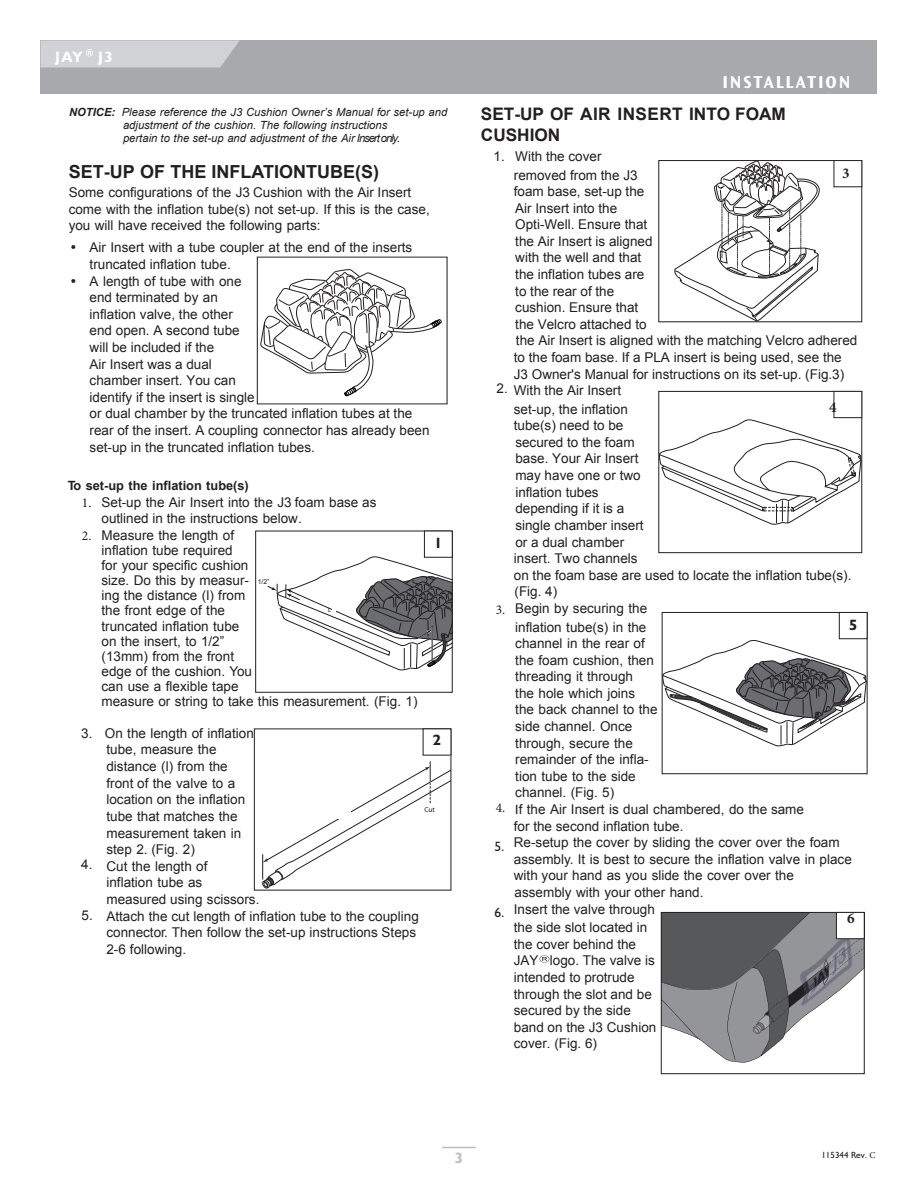
<style>
.page{position:relative;width:918px;height:1188px;background:#fff}
.page>*{position:absolute;margin:0;border:0;box-sizing:border-box;transform-origin:0 0}
.t1{font:700 18px "Arial";color:#231f20}
.t2{font:18px "Ocean Sans MM.648.wt.475.wd";letter-spacing:.105em;color:#fff}
.t3{font:700 17.25px/20.7px "Arial";color:#231f20}
.t4{font:700 15px "Humanist 521 BT";color:#fff}
.t5{font:700 15px "Humanist 521 BT";color:#231f20}
.t6{font:700 15px "Minion Pro";color:#231f20}
.t7{font:700 15px "Humanist 521 BT";color:#bcbdc0}
.t8{font:13.5px/16.6px "Arial";color:#231f20}
.t9{font:13.5px/16.6px "Arial";color:#221e1f}
.t10{font:13.5px "Minion Pro";color:#231f20}
.t11{font:13.5px "Humanist 521 BT";color:#231f20}
.t12{font:700 12.75px "Arial";color:#231f20}
.t13{font:italic 11.25px/13px "Arial";color:#231f20}
.t14{font:9px "Humanist 521 BT";color:#231f20}
.t15{font:7.35px "Myriad Pro";color:#231f20}
.t16{font:6.3px "Myriad Pro";color:#231f20}
.s1{font-weight:700}
.s2{font-family:"Humanist 521 BT"}
.s3{font-family:"Minion Pro"}
.s4{font-size:6.75px}
</style>
<div class="page">
<div style="left:40px;top:40px;width:838px;height:54px;background:#a8a9ad"></div>
<hr style="left:442px;top:1147px;width:34px;height:1px;background:#bcbdc0">
<svg style="left:261px;top:269px;width:180px;height:127px"></svg>
<svg style="left:267px;top:557px;width:184px;height:113px"></svg>
<div style="left:255px;top:531px;width:198px;height:162px;border:1px solid #231f20"></div>
<div style="left:424px;top:531px;width:29px;height:27px;border:1px solid #231f20"></div>
<svg style="left:663px;top:914px;width:200px;height:149px"></svg>
<div style="left:661px;top:912px;width:204px;height:162px;border:1px solid #231f20"></div>
<div style="left:836px;top:912px;width:28px;height:27px;background:#fff"></div>
<div style="left:836px;top:912px;width:29px;height:27px;border:1px solid #231f20"></div>
<svg style="left:664px;top:640px;width:202px;height:106px"></svg>
<div style="left:662px;top:612px;width:206px;height:162px;border:1px solid #231f20"></div>
<div style="left:839px;top:612px;width:29px;height:27px;border:1px solid #231f20"></div>
<svg style="left:262px;top:761px;width:187px;height:127px"></svg>
<div style="left:335px;top:807px;width:16px;height:12px;background:#fff"></div>
<svg style="left:675px;top:162px;width:144px;height:158px"></svg>
<div style="left:658px;top:160px;width:204px;height:162px;border:1px solid #231f20"></div>
<div style="left:834px;top:160px;width:28px;height:27px;border:1px solid #231f20"></div>
<svg style="left:660px;top:420px;width:200px;height:105px"></svg>
<div style="left:658px;top:391px;width:204px;height:162px;border:1px solid #231f20"></div>
<div style="left:834px;top:391px;width:28px;height:27px;border:1px solid #231f20"></div>
<svg style="left:40px;top:40px;width:200px;height:28px;background:#cdced0"></svg>
<svg style="left:540px;top:955px;width:9px;height:8px"></svg>
<p class="t4" style="left:55px;top:52px;width:59px">JAY J3</p>
<p class="t13" style="left:123px;top:106px;width:326px;text-indent:-54px"><span class="s1">NOTICE:</span> Please reference the J3 Cushion Owner’s Manual for set-up and adjustment of the cushion. The following instructions<br>pertain to the set-up and adjustment of the Air Insert only.</p>
<h1 class="t1" style="left:69px;top:160px;width:312px">SET-UP OF THE INFLATIONTUBE(S)</h1>
<p class="t8" style="left:69px;top:184px;width:363px">Some configurations of the J3 Cushion with the Air Insert come with the inflation tube(s) not set-up. If this is the case, you will have received the following parts:</p>
<p class="t8" style="left:90px;top:239px;width:324px;text-indent:-20px"><span class="s2">•</span> Air Insert with a tube coupler at the end of the inserts truncated inflation tube.</p>
<p class="t8" style="left:90px;top:273px;width:341px;text-indent:-20px"><span class="s2">•</span> A length of tube with one<br>end terminated by an<br>inflation valve, the other<br>end open. A second tube<br>will be included if the<br>Air Insert was a dual<br>chamber insert. You can<br>identify if the insert is single<br>or dual chamber by the truncated inflation tubes at the rear of the insert. A coupling connector has already been set-up in the truncated inflation tubes.</p>
<p class="t12" style="left:68px;top:477px;width:182px">To set-up the inflation tube(s)</p>
<p class="t8" style="left:102px;top:495px;width:276px;line-height:15.9px;text-indent:-20px"><span class="s3">1.</span> Set-up the Air Insert into the J3 foam base as outlined in the instructions below.</p>
<p class="t8" style="left:102px;top:528px;width:169px;line-height:15.1px;text-indent:-20px"><span class="s3">2.</span> Measure the length of inflation tube required<br>for your specific cushion size. Do this by measur- <span class="s4">1/2” </span>ing the distance (l) from<br>the front edge of the</p>
<p class="t16" style="left:328px;top:607px;width:4px">L</p>
<p class="t8" style="left:102px;top:618px;width:318px;line-height:15.1px">truncated inflation tube<br>on the insert, to 1/2”<br>(13mm) from the front<br>edge of the cushion. You<br>can use a flexible tape<br>measure or string to take this measurement. (Fig. 1)</p>
<p class="t5" style="left:434px;top:537px;width:10px">1</p>
<p class="t8" style="left:81px;top:725px;width:13px">3.</p>
<p class="t8" style="left:81px;top:857px;width:13px">4.</p>
<p class="t8" style="left:82px;top:907px;width:13px">5.</p>
<p class="t8" style="left:105px;top:725px;width:315px">On the length of inflation<br>tube, measure the<br>distance (l) from the<br>front of the valve to a<br>location on the inflation<br>tube that matches the<br>measurement taken in<br>step 2. (Fig. 2)<br>Cut the length of<br>inflation tube as<br>measured using scissors.<br>Attach the cut length of inflation tube to the coupling connector. Then follow the set-up instructions Steps<br>2-6 following.</p>
<p class="t5" style="left:433px;top:735px;width:10px">2</p>
<p class="t15" style="left:424px;top:807px;width:12px">Cut</p>
<h1 class="t2" style="left:722px;top:75px;width:130px">INSTALLATION</h1>
<p class="t3" style="left:481px;top:104px;width:307px">SET-UP OF AIR INSERT INTO FOAM<br>CUSHION</p>
<p class="t9" style="left:494px;top:148px;width:13px">1.</p>
<p class="t9" style="left:514px;top:147px;width:125px;line-height:18.6px">With the cover removed from the J3</p>
<p class="t6" style="left:842px;top:162px;width:9px">3</p>
<p class="t9" style="left:514px;top:183px;width:345px">foam base, set-up the<br>Air Insert into the<br>Opti-Well. Ensure that<br>the Air Insert is aligned<br>with the well and that<br>the inflation tubes are<br>to the rear of the<br>cushion. Ensure that<br>the Velcro attached to<br>the Air Insert is aligned with the matching Velcro adhered to the foam base. If a PLA insert is being used, see the<br>J3 Owner's Manual for instructions on its set-up. (Fig.3)<br>With the Air Insert</p>
<p class="t9" style="left:514px;top:401px;width:116px">set-up, the inflation</p>
<p class="t6" style="left:829px;top:396px;width:9px">4</p>
<p class="t9" style="left:514px;top:417px;width:339px">tube(s) need to be<br>secured to the foam<br>base. Your Air Insert<br>may have one or two<br>inflation tubes<br>depending if it is a<br>single chamber insert<br>or a dual chamber<br>insert. Two channels<br>on the foam base are used to locate the inflation tube(s). (Fig. 4)</p>
<p class="t8" style="left:515px;top:599px;width:133px;line-height:18.8px">Begin by securing the inflation tube(s) in the</p>
<p class="t9" style="left:497px;top:380px;width:13px">2.</p>
<p class="t10" style="left:496px;top:601px;width:11px">3.</p>
<p class="t5" style="left:849px;top:620px;width:10px">5</p>
<p class="t8" style="left:514px;top:635px;width:340px">channel in the rear of<br>the foam cushion, then<br>threading it through<br>the hole which joins<br>the back channel to the<br>side channel. Once<br>through, secure the<br>remainder of the infla-<br>tion tube to the side<br>channel. (Fig. 5)<br><span class="s2">I</span>f the Air Insert is dual chambered, do the same<br>for the second inflation tube.<br>Re-setup the cover by sliding the cover over the foam assembly. It is best to secure the inflation valve in place with your hand as you slide the cover over the assembly with your other hand.<br>Insert the valve through</p>
<p class="t6" style="left:847px;top:907px;width:9px">6</p>
<p class="t8" style="left:514px;top:919px;width:144px">the side slot located in the cover behind the<br>JAY logo. The valve is intended to protrude through the slot and be secured by the side band on the J3 Cushion cover. (Fig. 6)</p>
<p class="t10" style="left:496px;top:799px;width:11px">4.</p>
<p class="t11" style="left:494px;top:842px;width:12px">5.</p>
<p class="t11" style="left:494px;top:908px;width:12px">6.</p>
<p class="t7" style="left:455px;top:1152px;width:10px">3</p>
<p class="t14" style="left:821px;top:1152px;width:55px">115344 Rev. <span class="s3">C</span></p>
</div>
